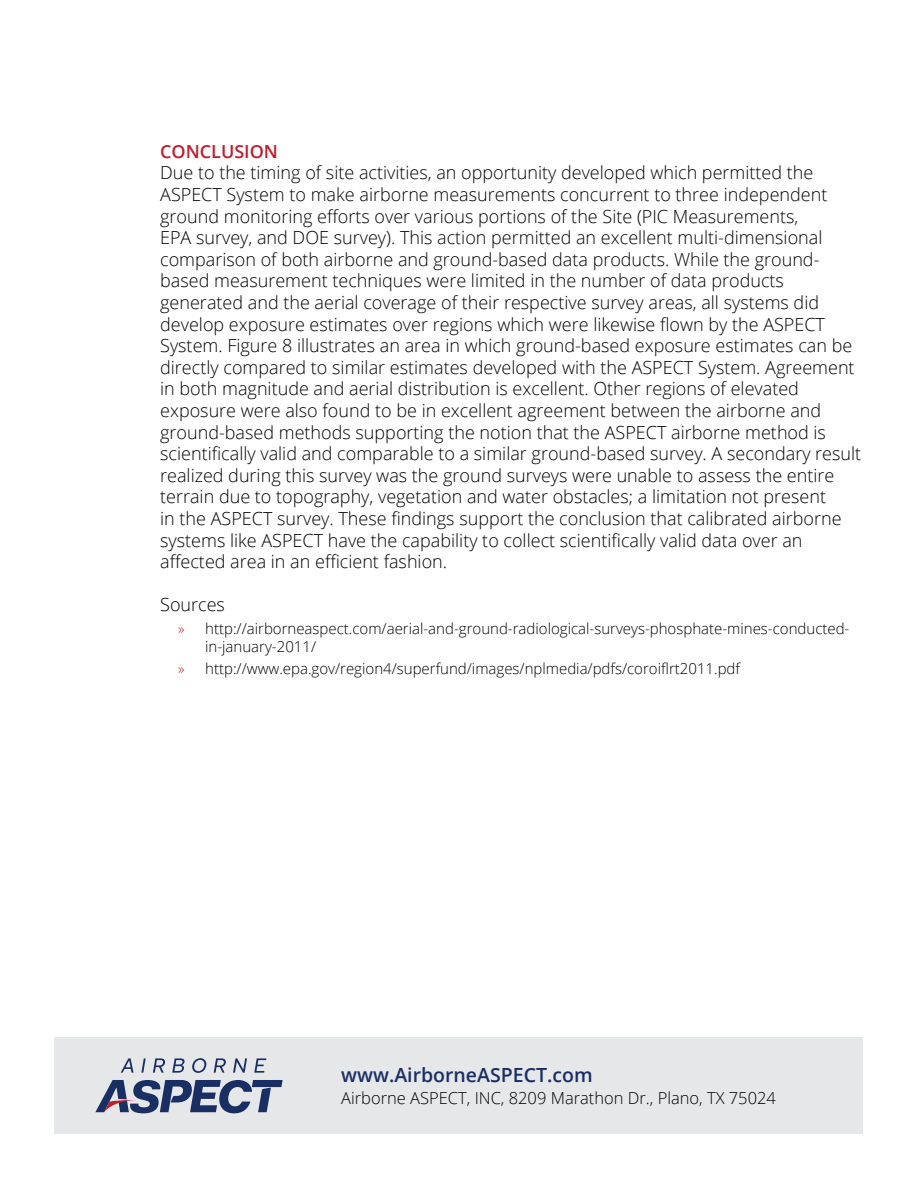
<style>
.page{position:relative;width:918px;height:1188px;background:#fff}
.page>*{position:absolute;margin:0;border:0;box-sizing:border-box;transform-origin:0 0}
.t1{font:600 19.5px "Open Sans";color:#1a2e63}
.t2{font:300 18px/21.6px "Open Sans";color:#000}
.t3{font:600 18px "Open Sans";color:#be1e2d}
.t4{font:300 16.5px "Open Sans";color:#000}
.t5{font:300 15px/18px "Open Sans";color:#000}
.s1{color:#be1e2d}
</style>
<div class="page">
<div style="left:54px;top:1038px;width:808px;height:96px;background:#e6e7e8"></div>
<svg style="left:121px;top:1058px;width:13px;height:15px"></svg>
<svg style="left:141px;top:1058px;width:5px;height:15px"></svg>
<svg style="left:153px;top:1058px;width:12px;height:15px"></svg>
<svg style="left:172px;top:1058px;width:13px;height:15px"></svg>
<svg style="left:192px;top:1058px;width:14px;height:15px"></svg>
<svg style="left:214px;top:1058px;width:12px;height:15px"></svg>
<svg style="left:233px;top:1058px;width:14px;height:15px"></svg>
<svg style="left:254px;top:1058px;width:12px;height:15px"></svg>
<svg style="left:95px;top:1080px;width:188px;height:33px"></svg>
<p class="t3" style="left:160px;top:139px;width:119px">CONCLUSION</p>
<p class="t2" style="left:160px;top:162px;width:703px">Due to the timing of site activities, an opportunity developed which permitted the ASPECT System to make airborne measurements concurrent to three independent ground monitoring efforts over various portions of the Site (PIC Measurements,<br>EPA survey, and DOE survey). This action permitted an excellent multi-dimensional comparison of both airborne and ground-based data products. While the ground&shy;based measurement techniques were limited in the number of data products generated and the aerial coverage of their respective survey areas, all systems did develop exposure estimates over regions which were likewise flown by the ASPECT System. Figure 8 illustrates an area in which ground-based exposure estimates can be directly compared to similar estimates developed with the ASPECT System. Agreement in both magnitude and aerial distribution is excellent. Other regions of elevated exposure were also found to be in excellent agreement between the airborne and ground-based methods supporting the notion that the ASPECT airborne method is scientifically valid and comparable to a similar ground-based survey. A secondary result realized during this survey was the ground surveys were unable to assess the entire terrain due to topography, vegetation and water obstacles; a limitation not present<br>in the ASPECT survey. These findings support the conclusion that calibrated airborne systems like ASPECT have the capability to collect scientifically valid data over an affected area in an efficient fashion.</p>
<p class="t2" style="left:160px;top:594px;width:66px">Sources</p>
<p class="t5" style="left:205px;top:619px;width:646px;text-indent:-27px"><span class="s1">»</span> http://airborneaspect.com/aerial-and-ground-radiological-surveys-phosphate-mines-conducted&shy;in-january-2011/</p>
<p class="t5" style="left:178px;top:660px;width:563px"><span class="s1">»</span> http://www.epa.gov/region4/superfund/images/nplmedia/pdfs/coroiflrt2011.pdf</p>
<p class="t1" style="left:341px;top:1062px;width:253px">www.AirborneASPECT.com</p>
<p class="t4" style="left:341px;top:1087px;width:436px">Airborne ASPECT, INC, 8209 Marathon Dr., Plano, TX 75024</p>
</div>
